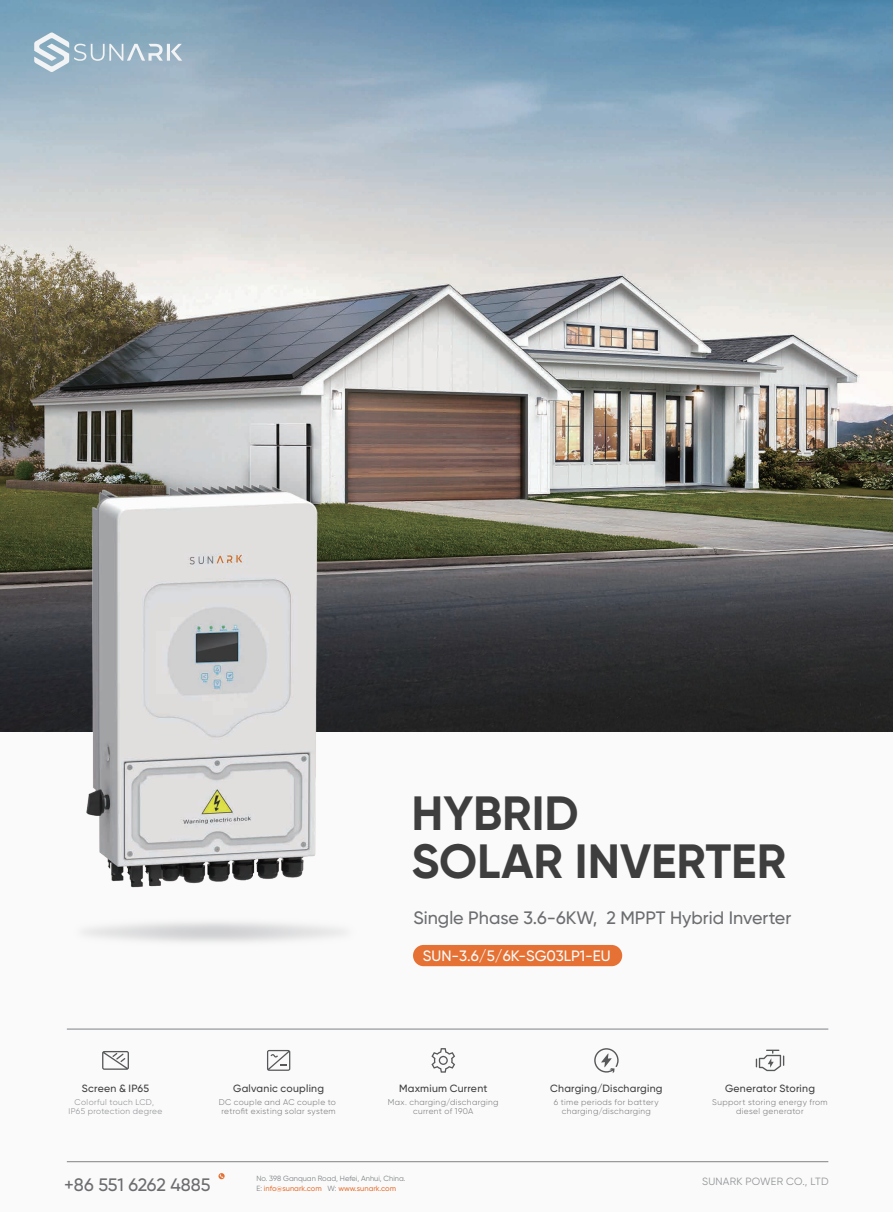
<style>
.page{position:relative;width:893px;height:1212px;background:#fafafa}
.page>*{position:absolute;margin:0;border:0;box-sizing:border-box;transform-origin:0 0}
.t1{font:700 48px/47.2px "Gilroy";color:#3e3e3f}
.t2{font:500 18px "Gilroy";color:#6c6d70}
.t3{font:500 15px "Gilroy";color:#fafafa}
.t4{font:500 10.5px "Gilroy";letter-spacing:.025em;color:#3e3e3f}
.t5{font:10.5px "Gilroy";letter-spacing:.02em;color:#939598}
.t6{font:300 8.25px/9px "Gilroy";letter-spacing:.045em;color:#6c6d70;text-align:center}
.t7{font:300 8.25px/9px "Gilroy";letter-spacing:.045em;color:#808285;text-align:center}
.t8{font:7.5px "Gilroy";color:#808285}
.t9{font:500 7.5px "Gilroy";color:#e57234}
.s1{font-weight:400;color:#808285}
</style>
<div class="page">
<img style="left:0;top:0;width:893px;height:731px">
<svg style="left:34px;top:32px;width:148px;height:40px;background:#a2bbca"></svg>
<div style="left:413px;top:945px;width:209px;height:21px;background:#e57234;border-radius:11px"></div>
<svg style="left:218px;top:1173px;width:7px;height:6px"></svg>
<svg style="left:220px;top:1174px;width:3px;height:4px"></svg>
<hr style="left:67px;top:1029px;width:761px;height:1px;background:#808285">
<hr style="left:67px;top:1161px;width:761px;height:1px;background:#808285">
<svg style="left:267px;top:1050px;width:23px;height:21px"></svg>
<svg style="left:102px;top:1051px;width:27px;height:19px"></svg>
<svg style="left:756px;top:1049px;width:28px;height:22px"></svg>
<svg style="left:594px;top:1048px;width:25px;height:25px"></svg>
<svg style="left:431px;top:1048px;width:24px;height:24px"></svg>
<img style="left:58px;top:476px;width:292px;height:412px">
<p class="t4" style="left:82px;top:1082px;width:69px">Screen &amp; IP65</p>
<p class="t7" style="left:69px;top:1098px;width:95px">Colorful touch LCD,<br>IP65 protection degree</p>
<p class="t4" style="left:233px;top:1082px;width:92px">Galvanic coupling</p>
<p class="t6" style="left:219px;top:1098px;width:119px">DC couple and AC couple to retrofit existing solar system</p>
<h1 class="t1" style="left:411px;top:789px;width:376px">HYBRID<br>SOLAR INVERTER</h1>
<h2 class="t2" style="left:413px;top:906px;width:379px">Single Phase 3.6-6KW, 2 MPPT Hybrid Inverter</h2>
<h3 class="t3" style="left:423px;top:947px;width:189px">SUN-3.6/5/6K-SG03LP1-EU</h3>
<p class="t4" style="left:399px;top:1082px;width:90px">Maxmium Current</p>
<p class="t6" style="left:388px;top:1098px;width:112px">Max. charging/discharging current of 190A</p>
<p class="t4" style="left:550px;top:1082px;width:114px">Charging/Discharging</p>
<p class="t6" style="left:554px;top:1098px;width:106px">6 time periods for battery charging/discharging</p>
<p class="t4" style="left:725px;top:1082px;width:91px">Generator Storing</p>
<p class="t6" style="left:712px;top:1098px;width:117px">Support storing energy from diesel generator</p>
<p class="t8" style="left:256px;top:1174px;width:151px">No. 398 Ganquan Road, Hefei, Anhui, China.</p>
<h2 class="t2" style="left:64px;top:1173px;width:148px">+86 551 6262 4885</h2>
<p class="t9" style="left:256px;top:1184px;width:141px"><span class="s1">E:</span> info@sunark.com <span class="s1">W:</span> www.sunark.com</p>
<p class="t5" style="left:702px;top:1175px;width:128px">SUNARK POWER CO., LTD</p>
</div>
